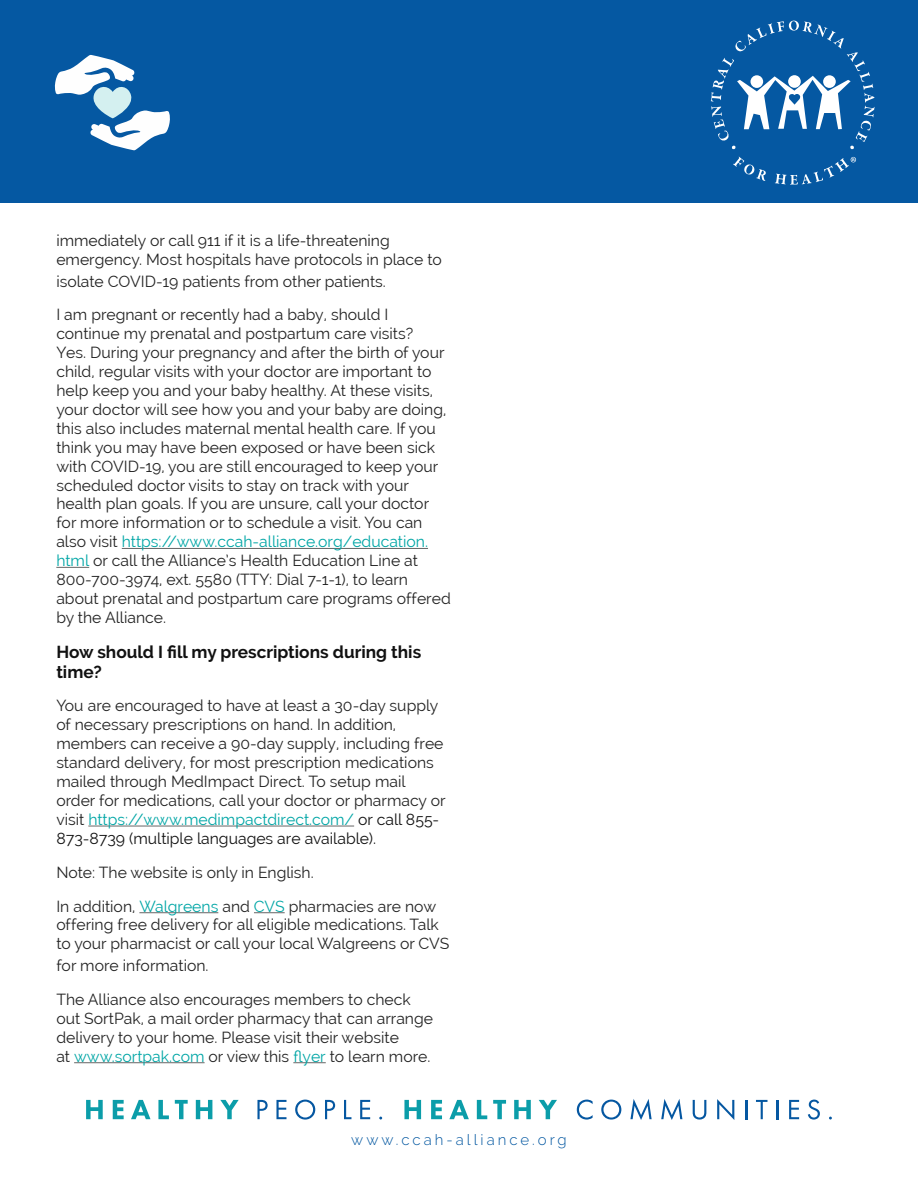
<style>
.page{position:relative;width:918px;height:1188px;background:#fff}
.page>*{position:absolute;margin:0;border:0;box-sizing:border-box;transform-origin:0 0}
.t1{font:700 17.25px/19.8px "Raleway";color:#111}
.t2{font:15.75px/18.9px "Raleway";color:#222}
.t3{font:300 15px "Raleway";letter-spacing:.2em;color:#0056a0}
.s1{color:#00a6a6}
.s2{color:#121212}
</style>
<div class="page">
<svg style="left:86px;top:1100px;width:17px;height:19px"></svg>
<svg style="left:113px;top:1100px;width:11px;height:19px"></svg>
<svg style="left:131px;top:1100px;width:19px;height:19px"></svg>
<svg style="left:158px;top:1100px;width:11px;height:19px"></svg>
<svg style="left:175px;top:1100px;width:13px;height:19px"></svg>
<svg style="left:196px;top:1100px;width:16px;height:19px"></svg>
<svg style="left:220px;top:1100px;width:19px;height:19px"></svg>
<svg style="left:257px;top:1100px;width:11px;height:19px"></svg>
<svg style="left:276px;top:1100px;width:10px;height:19px"></svg>
<svg style="left:295px;top:1100px;width:20px;height:20px"></svg>
<svg style="left:325px;top:1100px;width:10px;height:19px"></svg>
<svg style="left:344px;top:1100px;width:7px;height:19px"></svg>
<svg style="left:360px;top:1100px;width:10px;height:19px"></svg>
<svg style="left:404px;top:1100px;width:17px;height:19px"></svg>
<svg style="left:431px;top:1100px;width:11px;height:19px"></svg>
<svg style="left:449px;top:1100px;width:20px;height:19px"></svg>
<svg style="left:477px;top:1100px;width:10px;height:19px"></svg>
<svg style="left:493px;top:1100px;width:13px;height:19px"></svg>
<svg style="left:514px;top:1100px;width:17px;height:19px"></svg>
<svg style="left:539px;top:1100px;width:18px;height:19px"></svg>
<svg style="left:577px;top:1100px;width:16px;height:20px"></svg>
<svg style="left:601px;top:1100px;width:20px;height:20px"></svg>
<svg style="left:630px;top:1099px;width:22px;height:21px"></svg>
<svg style="left:661px;top:1099px;width:21px;height:21px"></svg>
<svg style="left:693px;top:1100px;width:13px;height:20px"></svg>
<svg style="left:717px;top:1099px;width:17px;height:21px"></svg>
<svg style="left:745px;top:1100px;width:2px;height:19px"></svg>
<svg style="left:756px;top:1100px;width:12px;height:19px"></svg>
<svg style="left:776px;top:1100px;width:2px;height:19px"></svg>
<svg style="left:789px;top:1100px;width:10px;height:19px"></svg>
<svg style="left:808px;top:1100px;width:12px;height:20px"></svg>
<div style="left:0;top:0;width:918px;height:202px;background:#0558a2"></div>
<svg style="left:55px;top:54px;width:115px;height:97px"></svg>
<svg style="left:733px;top:157px;width:33px;height:24px"></svg>
<svg style="left:775px;top:157px;width:81px;height:28px"></svg>
<svg style="left:711px;top:21px;width:164px;height:128px"></svg>
<hr style="left:122px;top:548px;width:306px;height:1px;background:#666">
<hr style="left:56px;top:567px;width:33px;height:1px;background:#666">
<hr style="left:88px;top:826px;width:266px;height:1px;background:#666">
<hr style="left:139px;top:912px;width:79px;height:1px;background:#666">
<hr style="left:254px;top:912px;width:31px;height:1px;background:#666">
<hr style="left:74px;top:1062px;width:131px;height:1px;background:#666">
<hr style="left:293px;top:1062px;width:33px;height:1px;background:#666">
<p class="t2" style="left:56px;top:231px;width:387px">immediately or call 911 if it is a life-threatening emergency. Most hospitals have protocols in place to</p>
<p class="t2" style="left:56px;top:264px;width:334px;line-height:33.9px">isolate COVID-19 patients from other patients.<br>I am pregnant or recently had a baby, should I</p>
<p class="t2" style="left:56px;top:324px;width:396px">continue my prenatal and postpartum care visits?<br>Yes. During your pregnancy and after the birth of your child, regular visits with your doctor are important to help keep you and your baby healthy. At these visits, your doctor will see how you and your baby are doing, this also includes maternal mental health care. If you think you may have been exposed or have been sick with COVID-19, you are still encouraged to keep your scheduled doctor visits to stay on track with your health plan goals. If you are unsure, call your doctor for more information or to schedule a visit. You can also visit <span class="s1">https://www.ccah-alliance.org/education. html</span> or call the Alliance’s Health Education Line at 800-700-3974, ext. 5580 (TTY: Dial 7-1-1), to learn about prenatal and postpartum care programs offered by the Alliance.</p>
<p class="t1" style="left:56px;top:642px;width:366px">How should I fill my prescriptions during this time?</p>
<p class="t2" style="left:56px;top:696px;width:391px">You are encouraged to have at least a 30-day supply of necessary prescriptions on hand. In addition, members can receive a 90-day supply, including free standard delivery, for most prescription medications mailed through MedImpact Direct. To setup mail order for medications, call your doctor or pharmacy or visit <span class="s1">https://www.medimpactdirect.com/</span> <span class="s2">or call 855- 873-8739 (multiple languages are available).</span></p>
<p class="t2" style="left:56px;top:855px;width:381px;line-height:33.9px">Note: The website is only in English.<br>In addition, <span class="s1">Walgreens</span> and <span class="s1">CVS</span> pharmacies are now</p>
<p class="t2" style="left:56px;top:915px;width:394px">offering free delivery for all eligible medications. Talk to your pharmacist or call your local Walgreens or CVS</p>
<p class="t2" style="left:56px;top:948px;width:356px;line-height:33.9px">for more information.<br>The Alliance also encourages members to check</p>
<p class="t2" style="left:56px;top:1009px;width:378px">out SortPak, a mail order pharmacy that can arrange delivery to your home. Please visit their website<br>at <span class="s1">www.sortpak.com</span> or view this <span class="s1">flyer</span> to learn more.</p>
<p class="t3" style="left:351px;top:1131px;width:217px">www.ccah-alliance.org</p>
</div>
